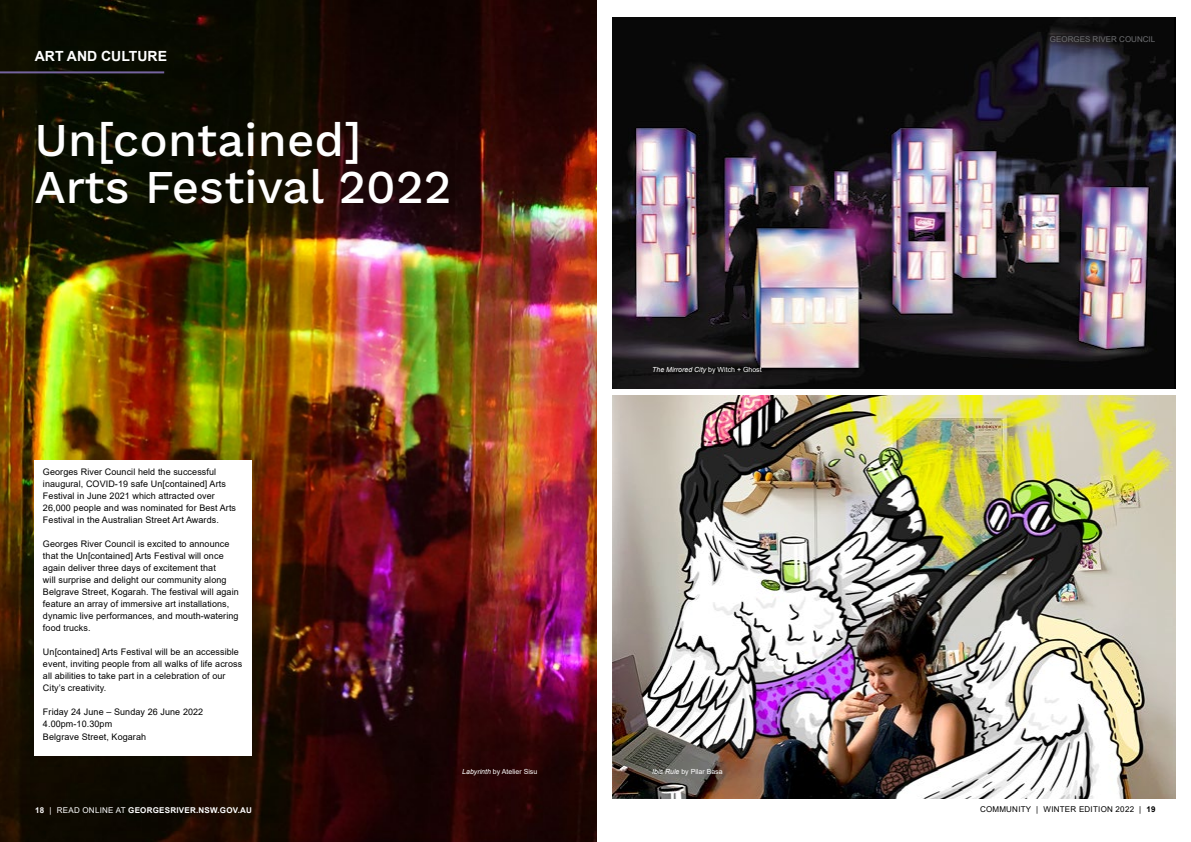
<style>
.page{position:relative;width:1191px;height:842px;background:#fff}
.page>*{position:absolute;margin:0;border:0;box-sizing:border-box;transform-origin:0 0}
.t1{font:500 47px/47px "Work Sans";letter-spacing:.005em;color:#fff}
.t2{font:700 14px "Arial";color:#fff}
.t3{font:9px/12px "Arial";letter-spacing:.01em;color:#000}
.t4{font:700 8px "Arial";letter-spacing:.03em;color:#fff}
.t5{font:8px "Arial";letter-spacing:.03em;color:#000}
.t6{font:8px "Arial";color:#6d6e71}
.t7{font:7px "Arial";color:#fff}
.t8{font:italic 7px "Arial";color:#fff}
.s1{font-style:italic}
.s2{font-style:normal}
.s3{font-weight:400}
.s4{font-weight:700}
</style>
<div class="page">
<img style="left:0;top:0;width:596px;height:842px">
<div style="left:34px;top:460px;width:218px;height:295px;background:#fff"></div>
<img style="left:612px;top:17px;width:563px;height:371px">
<img style="left:612px;top:395px;width:563px;height:403px">
<hr style="left:0;top:71px;width:164px;height:2px;background:#75649f">
<h2 class="t2" style="left:35px;top:46px;width:134px">ART AND CULTURE</h2>
<h1 class="t1" style="left:34px;top:119px;width:418px">Un[contained]<br>Arts Festival 2022</h1>
<p class="t3" style="left:43px;top:465px;width:195px">Georges River Council held the successful inaugural, COVID-19 safe Un[contained] Arts Festival in June 2021 which attracted over 26,000 people and was nominated for Best Arts Festival in the Australian Street Art Awards.</p>
<p class="t3" style="left:43px;top:537px;width:197px">Georges River Council is excited to announce that the Un[contained] Arts Festival will once again deliver three days of excitement that<br>will surprise and delight our community along Belgrave Street, Kogarah. The festival will again feature an array of immersive art installations, dynamic live performances, and mouth-watering food trucks.</p>
<p class="t3" style="left:43px;top:645px;width:201px">Un[contained] Arts Festival will be an accessible event, inviting people from all walks of life across all abilities to take part in a celebration of our City’s creativity.</p>
<p class="t3" style="left:43px;top:705px;width:162px">Friday 24 June – Sunday 26 June 2022<br>4.00pm-10.30pm</p>
<p class="t3" style="left:43px;top:731px;width:105px">Belgrave Street, Kogarah</p>
<p class="t7" style="left:462px;top:766px;width:77px"><span class="s1">Labyrinth</span> by Atelier Sisu</p>
<p class="t8" style="left:652px;top:365px;width:111px">The Mirrored City <span class="s2">by Witch + Ghost</span></p>
<p class="t7" style="left:652px;top:767px;width:72px"><span class="s1">Ibis Rule</span> by Pilar Basa</p>
<p class="t6" style="left:1049px;top:34px;width:107px">GEORGES RIVER COUNCIL</p>
<p class="t4" style="left:35px;top:804px;width:218px">18 <span class="s3">| READ ONLINE AT</span> GEORGESRIVER.NSW.GOV.AU</p>
<p class="t5" style="left:980px;top:803px;width:177px">COMMUNITY | WINTER EDITION 2022 | <span class="s4">19</span></p>
</div>
